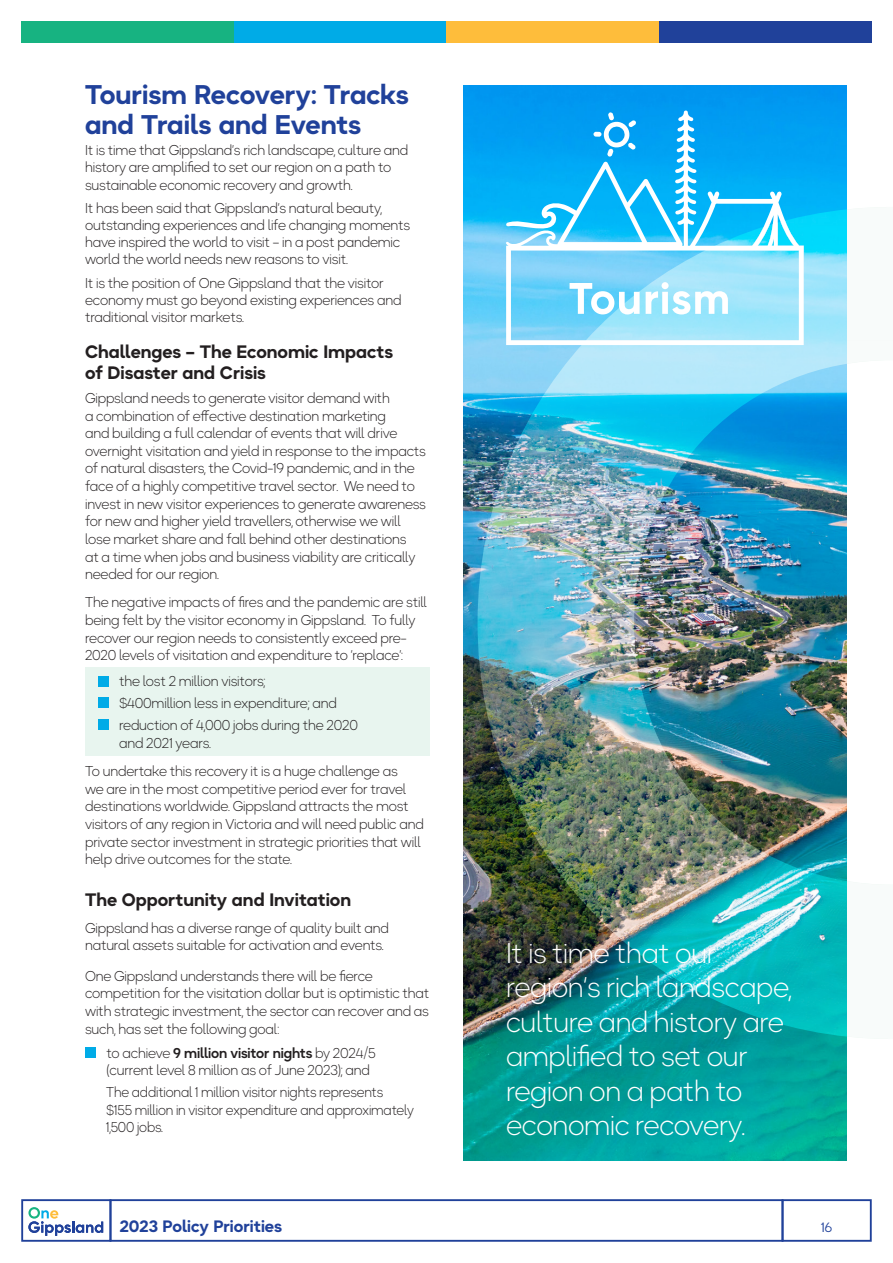
<style>
.page{position:relative;width:893px;height:1263px;background:#fff}
.page>*{position:absolute;margin:0;border:0;box-sizing:border-box;transform-origin:0 0}
.t1{font:300 28.5px/34.5px "Okta Neue";letter-spacing:-.01em;color:#fff}
.t2{font:700 27px/30px "Okta Neue";color:#20419a}
.t3{font:700 18px/21px "Okta Neue";color:#231f20}
.t4{font:700 16.5px "Okta Neue";color:#20419a}
.t5{font:300 14.25px/17.7px "Okta Neue";letter-spacing:-.01em;color:#231f20}
.t6{font:300 14.25px/17.7px "Okta Neue";letter-spacing:-.01em;color:#231f20;scale:.94 1}
.t7{font:13.5px "Okta Neue";color:#20419a}
.s1{font-weight:600}
</style>
<div class="page">
<svg style="left:28px;top:1207px;width:75px;height:29px"></svg>
<div style="left:21px;top:1199px;width:90px;height:43px;border:2px solid #20419a"></div>
<div style="left:110px;top:1199px;width:673px;height:43px;border:2px solid #20419a"></div>
<div style="left:782px;top:1199px;width:90px;height:43px;border:2px solid #20419a"></div>
<div style="left:21px;top:21px;width:213px;height:22px;background:#17b381"></div>
<div style="left:234px;top:21px;width:212px;height:22px;background:#00abe7"></div>
<div style="left:446px;top:21px;width:213px;height:22px;background:#febd3b"></div>
<div style="left:659px;top:21px;width:213px;height:22px;background:#20419a"></div>
<div style="left:85px;top:667px;width:344px;height:27px;background:#e8f5ef"></div>
<div style="left:85px;top:689px;width:344px;height:27px;background:#e8f5ef"></div>
<div style="left:85px;top:711px;width:344px;height:45px;background:#e8f5ef"></div>
<div style="left:98px;top:676px;width:10px;height:10px;background:#00abe7"></div>
<div style="left:98px;top:698px;width:10px;height:10px;background:#00abe7"></div>
<div style="left:98px;top:719px;width:10px;height:11px;background:#00abe7"></div>
<div style="left:85px;top:1047px;width:11px;height:10px;background:#00abe7"></div>
<img style="left:463px;top:85px;width:383px;height:1076px">
<svg style="left:506px;top:111px;width:298px;height:96px;fill:#00a7f5"></svg>
<img style="left:478px;top:207px;width:369px;height:832px">
<h2 class="t2" style="left:85px;top:79px;width:325px">Tourism Recovery: Tracks and Trails and Events</h2>
<p class="t5" style="left:85px;top:142px;width:325px;line-height:17.1px">It is time that Gippsland’s rich landscape, culture and history are amplified to set our region on a path to sustainable economic recovery and growth.</p>
<p class="t5" style="left:85px;top:199px;width:327px;line-height:17.1px">It has been said that Gippsland’s natural beauty, outstanding experiences and life changing moments have inspired the world to visit – in a post pandemic world the world needs new reasons to visit.</p>
<p class="t5" style="left:85px;top:274px;width:318px;line-height:17.1px">It is the position of One Gippsland that the visitor economy must go beyond existing experiences and traditional visitor markets.</p>
<p class="t3" style="left:85px;top:341px;width:309px">Challenges – The Economic Impacts of Disaster and Crisis</p>
<p class="t5" style="left:85px;top:389px;width:342px">Gippsland needs to generate visitor demand with<br>a combination of effective destination marketing<br>and building a full calendar of events that will drive overnight visitation and yield in response to the impacts of natural disasters, the Covid-19 pandemic, and in the face of a highly competitive travel sector. We need to invest in new visitor experiences to generate awareness for new and higher yield travellers, otherwise we will lose market share and fall behind other destinations<br>at a time when jobs and business viability are critically needed for our region.</p>
<p class="t5" style="left:85px;top:593px;width:344px">The negative impacts of fires and the pandemic are still being felt by the visitor economy in Gippsland. To fully recover our region needs to consistently exceed pre-2020 levels of visitation and expenditure to ‘replace’:</p>
<p class="t5" style="left:119px;top:670px;width:240px;line-height:21.9px">the lost 2 million visitors;<br>$400million less in expenditure; and reduction of 4,000 jobs during the 2020</p>
<p class="t5" style="left:85px;top:729px;width:314px;line-height:28.2px;text-indent:34px">and 2021 years.<br>To undertake this recovery it is a huge challenge as</p>
<p class="t5" style="left:85px;top:780px;width:340px">we are in the most competitive period ever for travel destinations worldwide. Gippsland attracts the most visitors of any region in Victoria and will need public and private sector investment in strategic priorities that will help drive outcomes for the state.</p>
<p class="t3" style="left:85px;top:889px;width:268px">The Opportunity and Invitation</p>
<p class="t5" style="left:85px;top:919px;width:305px">Gippsland has a diverse range of quality built and natural assets suitable for activation and events.</p>
<p class="t5" style="left:85px;top:967px;width:346px">One Gippsland understands there will be fierce competition for the visitation dollar but is optimistic that with strategic investment, the sector can recover and as such, has set the following goal:</p>
<p class="t5" style="left:107px;top:1043px;width:271px">to achieve <span class="s1">9 million visitor nights</span> by 2024/5 (current level 8 million as of June 2023); and</p>
<p class="t6" style="left:106px;top:1083px;width:329px">The additional 1 million visitor nights represents<br>$155 million in visitor expenditure and approximately<br>1,500 jobs.</p>
<h1 class="t1" style="left:506px;top:935px;width:287px">It is time that our region’s rich landscape, culture and history are amplified to set our region on a path to economic recovery.</h1>
<p class="t4" style="left:120px;top:1213px;width:164px">2023 Policy Priorities</p>
<p class="t7" style="left:821px;top:1217px;width:13px">16</p>
</div>
